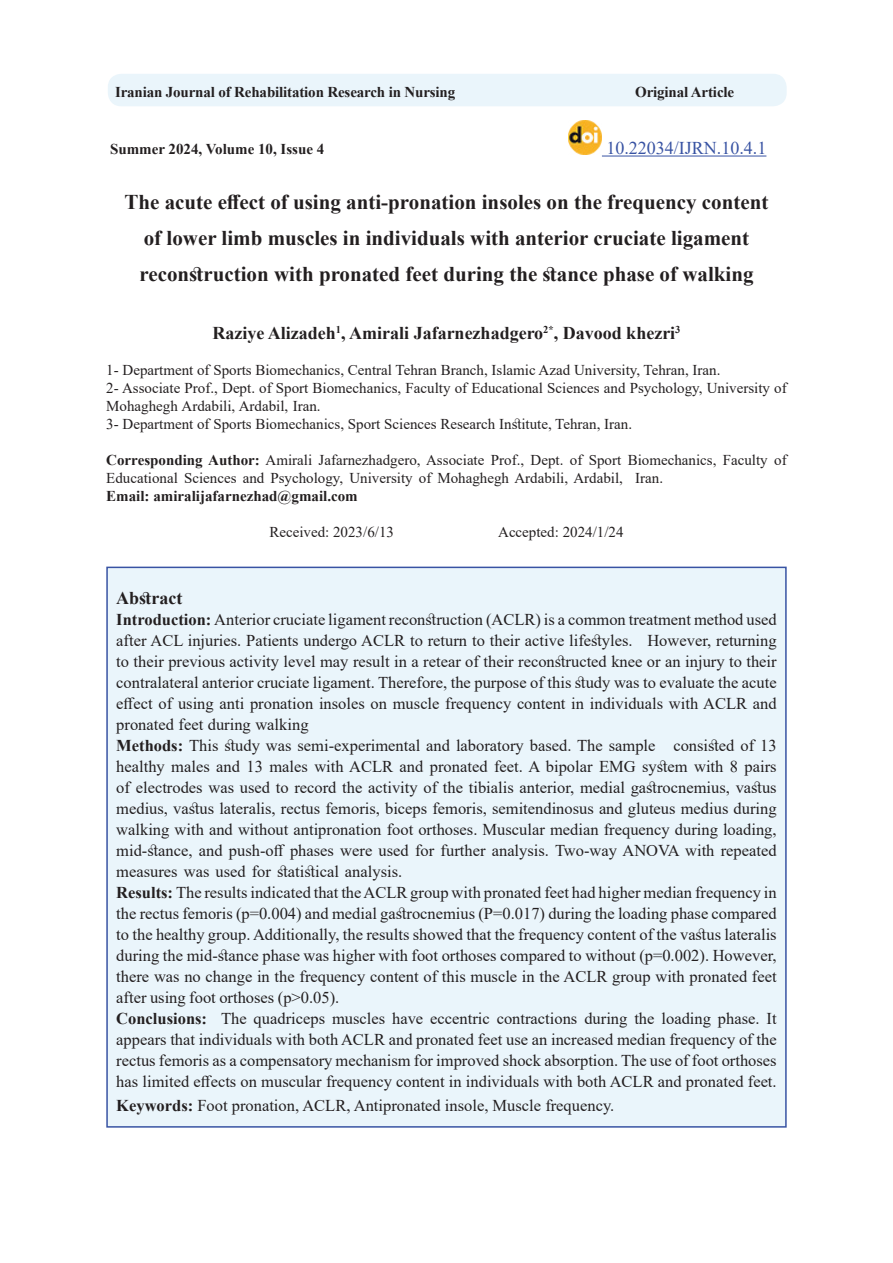
<style>
.page{position:relative;width:893px;height:1263px;background:#fff}
.page>*{position:absolute;margin:0;border:0;box-sizing:border-box;transform-origin:0 0}
.t1{font:700 21px/36px "Times New Roman";color:#231f20;text-align:center}
.t2{font:700 18px "Times New Roman";color:#231f20}
.t3{font:18px "Times New Roman";color:#3853a3}
.t4{font:16.5px/21px "Times New Roman";color:#231f20;text-align:right}
.t5{font:700 16.5px "Times New Roman";color:#231f20}
.t6{font:15px/18px "Times New Roman";color:#231f20}
.t7{font:700 15px "Times New Roman";letter-spacing:-.01em;color:#231f20}
.t8{font:700 10.5px "Times New Roman";color:#231f20}
.s1{font-size:18px}
.s2{font-weight:700}
</style>
<div class="page">
<hr style="left:602px;top:156px;width:164px;height:1px;background:#3853a3">
<img style="left:568px;top:120px;width:34px;height:34px">
<div style="left:107px;top:567px;width:679px;height:560px;background:#eaf5fb"></div>
<div style="left:108px;top:74px;width:679px;height:32px;background:#eaf5fb;border-radius:14px"></div>
<p class="t7" style="left:115px;top:82px;width:342px">Iranian Journal of Rehabilitation Research in Nursing</p>
<p class="t7" style="left:635px;top:82px;width:100px">Original Article</p>
<p class="t3" style="left:606px;top:135px;width:162px">10.22034/IJRN.10.4.1</p>
<p class="t7" style="left:110px;top:138px;width:216px">Summer 2024, Volume 10, Issue 4</p>
<p class="t1" style="left:125px;top:183px;width:645px">The acute effect of using anti-pronation insoles on the frequency content of lower limb muscles in individuals with anterior cruciate ligament reconstruction with pronated feet during the stance phase of walking</p>
<p class="t8" style="left:543px;top:321px;width:16px"><span class="s1">,</span>*2</p>
<p class="t6" style="left:106px;top:360px;width:682px">1- Department of Sports Biomechanics, Central Tehran Branch, Islamic Azad University, Tehran, Iran.<br>2- Associate Prof., Dept. of Sport Biomechanics, Faculty of Educational Sciences and Psychology, University of Mohaghegh Ardabili, Ardabil, Iran.<br>3- Department of Sports Biomechanics, Sport Sciences Research Institute, Tehran, Iran.</p>
<p class="t6" style="left:635px;top:450px;width:153px;text-indent:-529px"><span class="s2">Corresponding Author:</span> Amirali Jafarnezhadgero, Associate Prof., Dept. of Sport Biomechanics, Faculty of<br>Iran.</p>
<p class="t2" style="left:212px;top:320px;width:332px">Raziye Alizadeh , Amirali Jafarnezhadgero</p>
<p class="t8" style="left:675px;top:321px;width:7px">3</p>
<p class="t8" style="left:336px;top:321px;width:7px">1</p>
<p class="t2" style="left:563px;top:320px;width:114px">Davood khezri</p>
<p class="t6" style="left:106px;top:468px;width:518px">Educational Sciences and Psychology, University of Mohaghegh Ardabili, Ardabil,</p>
<p class="t7" style="left:106px;top:485px;width:253px">Email: amiralijafarnezhad@gmail.com</p>
<p class="t6" style="left:498px;top:522px;width:127px">Accepted: 2024/1/24</p>
<p class="t6" style="left:269px;top:522px;width:126px">Received: 2023/6/13</p>
<p class="t2" style="left:116px;top:584px;width:68px">Abstract</p>
<p class="t4" style="left:116px;top:608px;width:662px"><span class="s2">Introduction:</span> Anterior cruciate ligament reconstruction (ACLR) is a common treatment method used<br>However, returning</p>
<p class="t4" style="left:116px;top:629px;width:518px">after ACL injuries. Patients undergo ACLR to return to their active lifestyles.</p>
<p class="t4" style="left:116px;top:650px;width:662px">to their previous activity level may result in a retear of their reconstructed knee or an injury to their</p>
<p class="t4" style="left:116px;top:671px;width:662px">contralateral anterior cruciate ligament. Therefore, the purpose of this study was to evaluate the acute</p>
<p class="t4" style="left:116px;top:692px;width:662px">effect of using anti pronation insoles on muscle frequency content in individuals with ACLR and</p>
<p class="t4" style="left:116px;top:713px;width:194px">pronated feet during walking</p>
<p class="t4" style="left:673px;top:734px;width:105px">consisted of 13</p>
<p class="t4" style="left:116px;top:734px;width:541px"><span class="s2">Methods:</span> This study was semi-experimental and laboratory based. The sample</p>
<p class="t4" style="left:116px;top:755px;width:662px">healthy males and 13 males with ACLR and pronated feet A. bipolar EMG system with 8 pairs</p>
<p class="t4" style="left:116px;top:776px;width:662px">of electrodes was used to record the activity of the tibialis anterior, medial gastrocnemius, vastus</p>
<p class="t4" style="left:116px;top:797px;width:662px">medius, vastus lateralis, rectus femoris, biceps femoris, semitendinosus and gluteus medius during</p>
<p class="t4" style="left:116px;top:818px;width:662px">walking with and without antipronation foot orthoses. Muscular median frequency during loading,</p>
<p class="t4" style="left:116px;top:839px;width:662px">mid-stance, and push-off phases were used for further analysis. Two-way ANOVA with repeated</p>
<p class="t4" style="left:116px;top:860px;width:287px">measures was used for statistical analysis.</p>
<p class="t4" style="left:116px;top:881px;width:662px"><span class="s2">Results:</span> The results indicated that theACLR group with pronated feet had higher median frequency in</p>
<p class="t4" style="left:116px;top:902px;width:662px">the rectus femoris =p( 0.004) and medial gastrocnemius =P( 0.017) during the loading phase compared</p>
<p class="t4" style="left:116px;top:923px;width:662px">to the healthy group.Additionally, the results showed that the frequency content of the vastus lateralis</p>
<p class="t4" style="left:116px;top:944px;width:662px">during the mid-stance phase was higher with foot orthoses compared to without =p( 0.002 .) However,</p>
<p class="t4" style="left:116px;top:965px;width:662px">there was no change in the frequency content of this muscle in the ACLR group with pronated feet</p>
<p class="t4" style="left:116px;top:986px;width:225px">after using foot orthoses &lt;p( 0.05 .(</p>
<p class="t4" style="left:221px;top:1007px;width:557px">The quadriceps muscles have eccentric contractions during the loading phase. It</p>
<p class="t5" style="left:116px;top:1006px;width:92px">Conclusions:</p>
<p class="t4" style="left:116px;top:1028px;width:662px;text-align:justify">appears that individuals with both ACLR and pronated feet use an increased median frequency of the rectus femoris as a compensatory mechanism for improved shock absorption. The use of foot orthoses has limited effects on muscular frequency content in individuals with both ACLR and pronated feet.</p>
<p class="t4" style="left:116px;top:1094px;width:499px"><span class="s2">Keywords:</span> Foot pronation, ACLR, Antipronated insole, Muscle frequency.</p>
</div>
